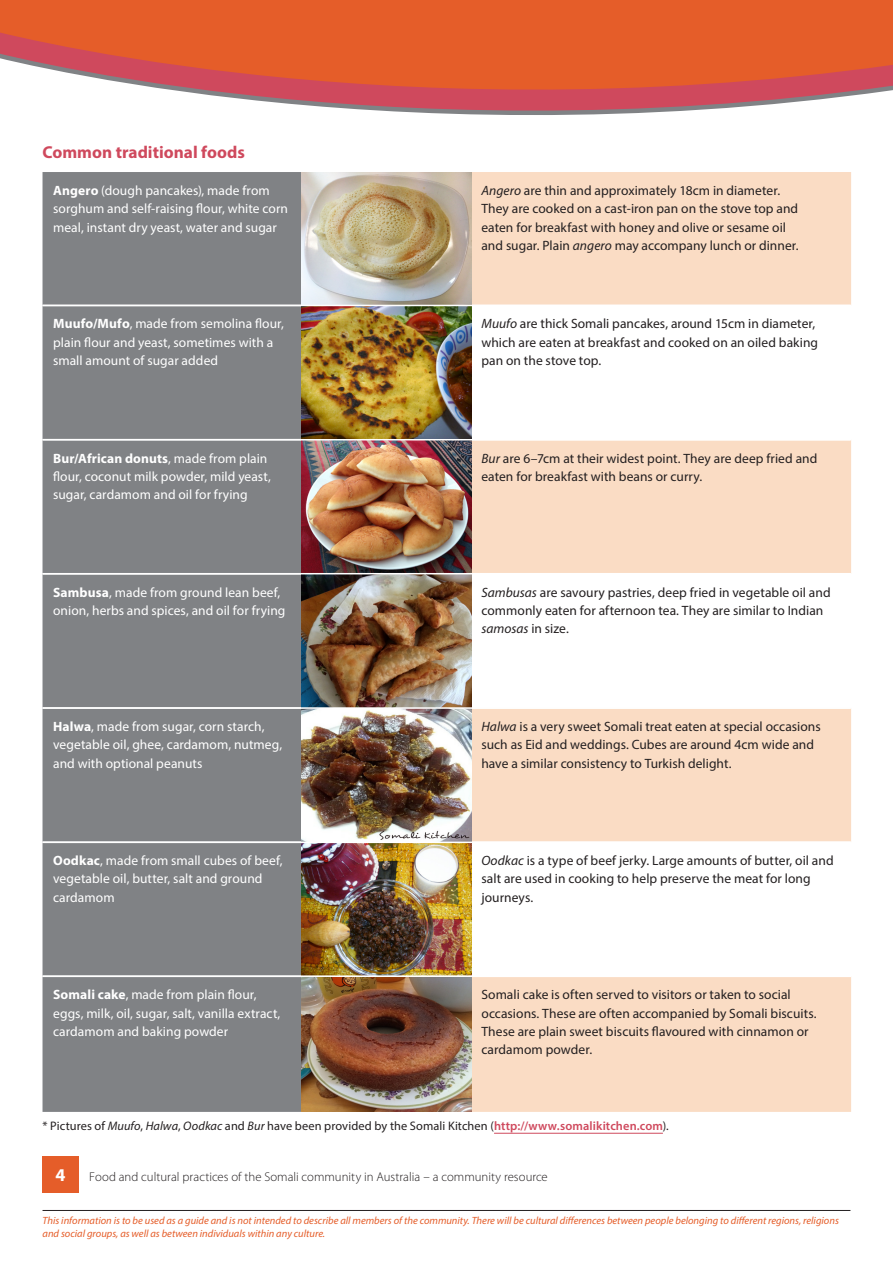
<style>
.page{position:relative;width:893px;height:1263px;background:#fff}
.page>*{position:absolute;margin:0;border:0;box-sizing:border-box;transform-origin:0 0}
.t1{font:700 18px "Myriad Pro";color:#fff}
.t2{font:700 17.25px "Myriad Pro";color:#cf495d}
.t3{font:13.5px/18.3px "Myriad Pro";letter-spacing:.005em;color:#231f20}
.t4{font:13.5px/18.3px "Myriad Pro";letter-spacing:.005em;color:#fff}
.t5{font:300 12.75px "Myriad Pro";color:#231f20}
.t6{font:12.3px "Myriad Pro";letter-spacing:.005em;color:#231f20}
.t7{font:italic 10.5px/12.6px "Myriad Pro";color:#e55d29}
.s1{font-weight:700}
.s2{font-style:italic}
.s3{font-weight:600;color:#cf495d}
</style>
<div class="page">
<div style="left:43px;top:1157px;width:36px;height:36px;background:#e55d29"></div>
<svg style="left:0;top:0;width:892px;height:115px;background:#e06e50"></svg>
<hr style="left:43px;top:1210px;width:807px;height:1px;background:#231f20">
<svg style="left:892px;top:0;width:1px;height:91px"></svg>
<hr style="left:494px;top:1133px;width:169px;height:1px;background:#cf495d">
<div style="left:43px;top:172px;width:258px;height:940px;background:#808285"></div>
<svg style="left:471px;top:172px;width:380px;height:940px;fill:#fadcc4"></svg>
<hr style="left:43px;top:841px;width:259px;height:2px;background:#fff">
<hr style="left:471px;top:305px;width:380px;height:1px;background:#fff">
<hr style="left:471px;top:439px;width:380px;height:1px;background:#fff">
<hr style="left:471px;top:573px;width:380px;height:1px;background:#fff">
<hr style="left:471px;top:707px;width:380px;height:2px;background:#fff">
<hr style="left:471px;top:841px;width:380px;height:2px;background:#fff">
<hr style="left:471px;top:975px;width:380px;height:2px;background:#fff">
<img style="left:301px;top:172px;width:170px;height:535px">
<img style="left:301px;top:709px;width:170px;height:132px">
<img style="left:301px;top:843px;width:170px;height:132px">
<img style="left:301px;top:977px;width:170px;height:135px">
<hr style="left:43px;top:305px;width:807px;height:1px;background:#fff">
<hr style="left:43px;top:439px;width:807px;height:1px;background:#fff">
<hr style="left:43px;top:573px;width:807px;height:1px;background:#fff">
<hr style="left:43px;top:707px;width:807px;height:2px;background:#fff">
<hr style="left:43px;top:975px;width:807px;height:2px;background:#fff">
<p class="t2" style="left:43px;top:140px;width:204px">Common traditional foods</p>
<p class="t4" style="left:53px;top:181px;width:236px"><span class="s1">Angero</span> (dough pancakes), made from sorghum and self-raising flour, white corn meal, instant dry yeast, water and sugar</p>
<p class="t3" style="left:481px;top:181px;width:319px"><span class="s2">Angero</span> are thin and approximately 18cm in diameter.<br>They are cooked on a cast-iron pan on the stove top and eaten for breakfast with honey and olive or sesame oil and sugar. Plain <span class="s2">angero</span> may accompany lunch or dinner.</p>
<p class="t4" style="left:53px;top:314px;width:232px"><span class="s1">Muufo/Mufo</span>, made from semolina flour, plain flour and yeast, sometimes with a small amount of sugar added</p>
<p class="t3" style="left:481px;top:314px;width:338px"><span class="s2">Muufo</span> are thick Somali pancakes, around 15cm in diameter, which are eaten at breakfast and cooked on an oiled baking pan on the stove top.</p>
<p class="t4" style="left:53px;top:449px;width:219px"><span class="s1">Bur/African donuts</span>, made from plain flour, coconut milk powder, mild yeast, sugar, cardamom and oil for frying</p>
<p class="t3" style="left:481px;top:449px;width:337px"><span class="s2">Bur</span> are 6–7cm at their widest point. They are deep fried and eaten for breakfast with beans or curry.</p>
<p class="t4" style="left:53px;top:583px;width:234px"><span class="s1">Sambusa</span>, made from ground lean beef, onion, herbs and spices, and oil for frying</p>
<p class="t3" style="left:481px;top:583px;width:351px"><span class="s2">Sambusas</span> are savoury pastries, deep fried in vegetable oil and commonly eaten for afternoon tea. They are similar to Indian <span class="s2">samosas</span> in size.</p>
<p class="t4" style="left:53px;top:717px;width:231px"><span class="s1">Halwa</span>, made from sugar, corn starch, vegetable oil, ghee, cardamom, nutmeg, and with optional peanuts</p>
<p class="t3" style="left:481px;top:717px;width:341px"><span class="s2">Halwa</span> is a very sweet Somali treat eaten at special occasions such as Eid and weddings. Cubes are around 4cm wide and have a similar consistency to Turkish delight.</p>
<p class="t4" style="left:53px;top:851px;width:231px"><span class="s1">Oodkac</span>, made from small cubes of beef, vegetable oil, butter, salt and ground cardamom</p>
<p class="t3" style="left:481px;top:851px;width:354px"><span class="s2">Oodkac</span> is a type of beef jerky. Large amounts of butter, oil and salt are used in cooking to help preserve the meat for long journeys.</p>
<p class="t4" style="left:53px;top:985px;width:229px"><span class="s1">Somali cake</span>, made from plain flour, eggs, milk, oil, sugar, salt, vanilla extract, cardamom and baking powder</p>
<p class="t3" style="left:481px;top:985px;width:337px">Somali cake is often served to visitors or taken to social occasions. These are often accompanied by Somali biscuits.<br>These are plain sweet biscuits flavoured with cinnamon or cardamom powder.</p>
<p class="t6" style="left:43px;top:1118px;width:628px">* Pictures of <span class="s2">Muufo</span>, <span class="s2">Halwa</span>, <span class="s2">Oodkac</span> and <span class="s2">Bur</span> have been provided by the Somali Kitchen (<span class="s3">http://www.somalikitchen.com</span>).</p>
<h1 class="t1" style="left:56px;top:1163px;width:11px">4</h1>
<p class="t5" style="left:89px;top:1170px;width:460px">Food and cultural practices of the Somali community in Australia – a community resource</p>
<p class="t7" style="left:43px;top:1214px;width:798px">This information is to be used as a guide and is not intended to describe all members of the community. There will be cultural differences between people belonging to different regions, religions and social groups, as well as between individuals within any culture.</p>
</div>
